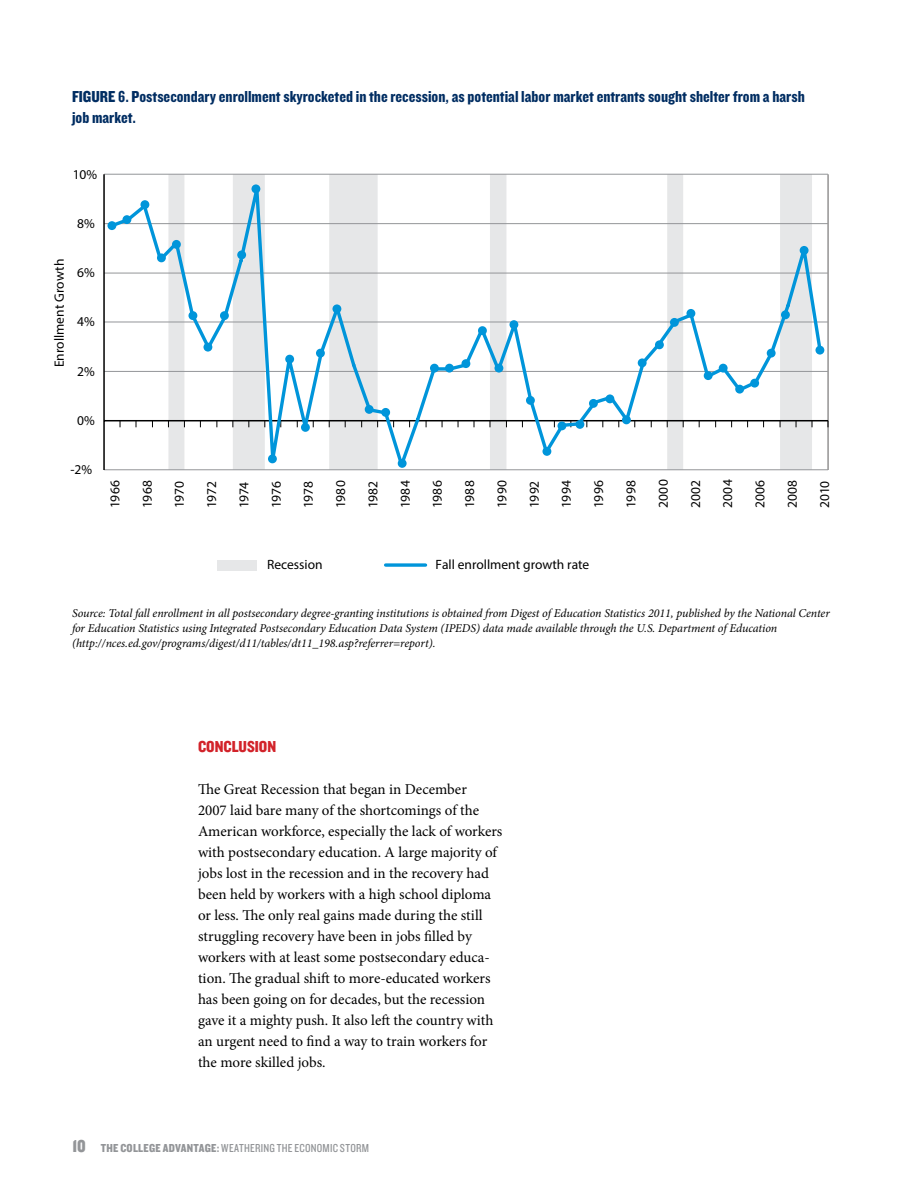
<style>
.page{position:relative;width:918px;height:1188px;background:#fff}
.page>*{position:absolute;margin:0;border:0;box-sizing:border-box;transform-origin:0 0}
.t1{font:16.5px/21px "Knockout HTF Listings Two Bold";color:#002d62}
.t2{font:16.5px "Knockout HTF Listings Two Bold";color:#d2232a}
.t3{font:15px/21px "Minion Pro";color:#000}
.t4{font:13.5px "Knockout HTF Listings Two";color:#010101}
.t5{font:13.5px "Knockout HTF Listings Two Bold";color:#000}
.t6{font:italic 12px/15px "Minion Pro";letter-spacing:-.01em;color:#000}
.t7{font:12px "Knockout HTF Listings Two";letter-spacing:.02em;color:#939598}
.s1{font-family:"Knockout HTF70 Full Welterwt";font-size:18px}
.s2{font-family:"Knockout HTF Listings Two Bold"}
</style>
<div class="page">
<svg style="left:168px;top:175px;width:644px;height:10px"></svg>
<hr style="left:104px;top:469px;width:724px;height:1px;background:#939598">
<hr style="left:104px;top:371px;width:724px;height:1px;background:#939598">
<hr style="left:104px;top:322px;width:724px;height:1px;background:#939598">
<hr style="left:104px;top:273px;width:724px;height:1px;background:#939598">
<hr style="left:104px;top:223px;width:724px;height:1px;background:#939598">
<hr style="left:104px;top:174px;width:724px;height:1px;background:#939598">
<hr style="left:827px;top:174px;width:2px;height:296px;background:#989797">
<hr style="left:103px;top:174px;width:2px;height:296px;background:#000">
<hr style="left:104px;top:420px;width:724px;height:1px;background:#000">
<svg style="left:108px;top:185px;width:716px;height:284px"></svg>
<div style="left:217px;top:560px;width:40px;height:11px;background:#e6e7e8"></div>
<svg style="left:386px;top:563px;width:40px;height:4px"></svg>
<div style="left:107px;top:221px;width:9px;height:9px;background:#0095da;border-radius:50%"></div>
<div style="left:122px;top:215px;width:9px;height:9px;background:#0095da;border-radius:50%"></div>
<div style="left:140px;top:200px;width:9px;height:9px;background:#0095da;border-radius:50%"></div>
<div style="left:157px;top:253px;width:9px;height:9px;background:#0095da;border-radius:50%"></div>
<div style="left:172px;top:240px;width:9px;height:9px;background:#0095da;border-radius:50%"></div>
<div style="left:188px;top:311px;width:9px;height:9px;background:#0095da;border-radius:50%"></div>
<div style="left:203px;top:343px;width:9px;height:9px;background:#0095da;border-radius:50%"></div>
<div style="left:220px;top:311px;width:9px;height:9px;background:#0095da;border-radius:50%"></div>
<div style="left:251px;top:184px;width:9px;height:9px;background:#0095da;border-radius:50%"></div>
<div style="left:268px;top:454px;width:9px;height:9px;background:#0095da;border-radius:50%"></div>
<div style="left:285px;top:355px;width:9px;height:9px;background:#0095da;border-radius:50%"></div>
<div style="left:301px;top:423px;width:9px;height:9px;background:#0095da;border-radius:50%"></div>
<div style="left:316px;top:349px;width:9px;height:9px;background:#0095da;border-radius:50%"></div>
<div style="left:332px;top:304px;width:9px;height:9px;background:#0095da;border-radius:50%"></div>
<div style="left:365px;top:405px;width:9px;height:9px;background:#0095da;border-radius:50%"></div>
<div style="left:381px;top:408px;width:9px;height:9px;background:#0095da;border-radius:50%"></div>
<div style="left:398px;top:459px;width:9px;height:9px;background:#0095da;border-radius:50%"></div>
<div style="left:430px;top:364px;width:9px;height:9px;background:#0095da;border-radius:50%"></div>
<div style="left:445px;top:364px;width:9px;height:9px;background:#0095da;border-radius:50%"></div>
<div style="left:461px;top:359px;width:9px;height:9px;background:#0095da;border-radius:50%"></div>
<div style="left:478px;top:326px;width:9px;height:9px;background:#0095da;border-radius:50%"></div>
<div style="left:494px;top:364px;width:9px;height:9px;background:#0095da;border-radius:50%"></div>
<div style="left:509px;top:320px;width:9px;height:9px;background:#0095da;border-radius:50%"></div>
<div style="left:526px;top:396px;width:9px;height:9px;background:#0095da;border-radius:50%"></div>
<div style="left:542px;top:447px;width:9px;height:9px;background:#0095da;border-radius:50%"></div>
<div style="left:557px;top:421px;width:9px;height:9px;background:#0095da;border-radius:50%"></div>
<div style="left:575px;top:420px;width:9px;height:9px;background:#0095da;border-radius:50%"></div>
<div style="left:589px;top:399px;width:9px;height:9px;background:#0095da;border-radius:50%"></div>
<div style="left:605px;top:394px;width:9px;height:9px;background:#0095da;border-radius:50%"></div>
<div style="left:622px;top:415px;width:9px;height:9px;background:#0095da;border-radius:50%"></div>
<div style="left:638px;top:358px;width:9px;height:9px;background:#0095da;border-radius:50%"></div>
<div style="left:655px;top:340px;width:9px;height:9px;background:#0095da;border-radius:50%"></div>
<div style="left:670px;top:318px;width:9px;height:9px;background:#0095da;border-radius:50%"></div>
<div style="left:686px;top:309px;width:9px;height:9px;background:#0095da;border-radius:50%"></div>
<div style="left:704px;top:371px;width:9px;height:9px;background:#0095da;border-radius:50%"></div>
<div style="left:719px;top:364px;width:9px;height:9px;background:#0095da;border-radius:50%"></div>
<div style="left:735px;top:385px;width:9px;height:9px;background:#0095da;border-radius:50%"></div>
<div style="left:750px;top:379px;width:9px;height:9px;background:#0095da;border-radius:50%"></div>
<div style="left:767px;top:349px;width:9px;height:9px;background:#0095da;border-radius:50%"></div>
<div style="left:781px;top:310px;width:9px;height:9px;background:#0095da;border-radius:50%"></div>
<div style="left:800px;top:246px;width:9px;height:9px;background:#0095da;border-radius:50%"></div>
<div style="left:815px;top:346px;width:9px;height:9px;background:#0095da;border-radius:50%"></div>
<div style="left:237px;top:250px;width:9px;height:9px;background:#0095da;border-radius:50%"></div>
<p class="t1" style="left:72px;top:87px;width:734px">FIGURE 6. Postsecondary enrollment skyrocketed in the recession, as potential labor market entrants sought shelter from a harsh job market.</p>
<p class="t4" style="left:73px;top:166px;width:26px">10%</p>
<p class="t5" style="left:51px;top:367px;width:110px;rotate:-90deg">Enrollment Growth</p>
<p class="t4" style="left:77px;top:215px;width:19px">8%</p>
<p class="t4" style="left:77px;top:264px;width:19px">6%</p>
<p class="t4" style="left:77px;top:314px;width:19px">4%</p>
<p class="t4" style="left:77px;top:363px;width:19px">2%</p>
<p class="t4" style="left:77px;top:412px;width:19px">0%</p>
<p class="t4" style="left:70px;top:461px;width:23px">-2%</p>
<p class="t4" style="left:107px;top:508px;width:29px;rotate:-90deg">1966</p>
<p class="t4" style="left:139px;top:508px;width:29px;rotate:-90deg">1968</p>
<p class="t4" style="left:171px;top:508px;width:28px;rotate:-90deg">1970</p>
<p class="t4" style="left:203px;top:508px;width:28px;rotate:-90deg">1972</p>
<p class="t4" style="left:236px;top:508px;width:27px;rotate:-90deg">1974</p>
<p class="t4" style="left:268px;top:508px;width:28px;rotate:-90deg">1976</p>
<p class="t4" style="left:300px;top:508px;width:28px;rotate:-90deg">1978</p>
<p class="t4" style="left:332px;top:508px;width:29px;rotate:-90deg">1980</p>
<p class="t4" style="left:365px;top:508px;width:28px;rotate:-90deg">1982</p>
<p class="t4" style="left:397px;top:508px;width:29px;rotate:-90deg">1984</p>
<p class="t4" style="left:429px;top:508px;width:29px;rotate:-90deg">1986</p>
<p class="t4" style="left:461px;top:508px;width:29px;rotate:-90deg">1988</p>
<p class="t4" style="left:494px;top:508px;width:29px;rotate:-90deg">1990</p>
<p class="t4" style="left:526px;top:508px;width:28px;rotate:-90deg">1992</p>
<p class="t4" style="left:558px;top:508px;width:29px;rotate:-90deg">1994</p>
<p class="t4" style="left:590px;top:508px;width:29px;rotate:-90deg">1996</p>
<p class="t4" style="left:623px;top:508px;width:29px;rotate:-90deg">1998</p>
<p class="t4" style="left:655px;top:508px;width:30px;rotate:-90deg">2000</p>
<p class="t4" style="left:687px;top:508px;width:29px;rotate:-90deg">2002</p>
<p class="t4" style="left:719px;top:508px;width:30px;rotate:-90deg">2004</p>
<p class="t4" style="left:752px;top:508px;width:30px;rotate:-90deg">2006</p>
<p class="t4" style="left:784px;top:508px;width:30px;rotate:-90deg">2008</p>
<p class="t4" style="left:816px;top:508px;width:28px;rotate:-90deg">2010</p>
<p class="t4" style="left:267px;top:556px;width:57px">Recession</p>
<p class="t4" style="left:436px;top:556px;width:155px">Fall enrollment growth rate</p>
<p class="t6" style="left:72px;top:606px;width:759px">Source: Total fall enrollment in all postsecondary degree-granting institutions is obtained from Digest of Education Statistics 2011, published by the National Center for Education Statistics using Integrated Postsecondary Education Data System (IPEDS) data made available through the U.S. Department of Education (http://nces.ed.gov/programs/digest/d11/tables/dt11_198.asp?referrer=report).</p>
<p class="t2" style="left:198px;top:738px;width:80px">CONCLUSION</p>
<p class="t3" style="left:198px;top:779px;width:306px">The Great Recession that began in December<br>2007 laid bare many of the shortcomings of the American workforce, especially the lack of workers with postsecondary education. A large majority of jobs lost in the recession and in the recovery had been held by workers with a high school diploma or less. The only real gains made during the still struggling recovery have been in jobs filled by workers with at least some postsecondary educa&shy;tion. The gradual shift to more-educated workers has been going on for decades, but the recession gave it a mighty push. It also left the country with an urgent need to find a way to train workers for the more skilled jobs.</p>
<p class="t7" style="left:72px;top:1142px;width:299px"><span class="s1">10</span> <span class="s2">THE COLLEGE ADVANTAGE:</span> WEATHERING THE ECONOMIC STORM</p>
</div>
